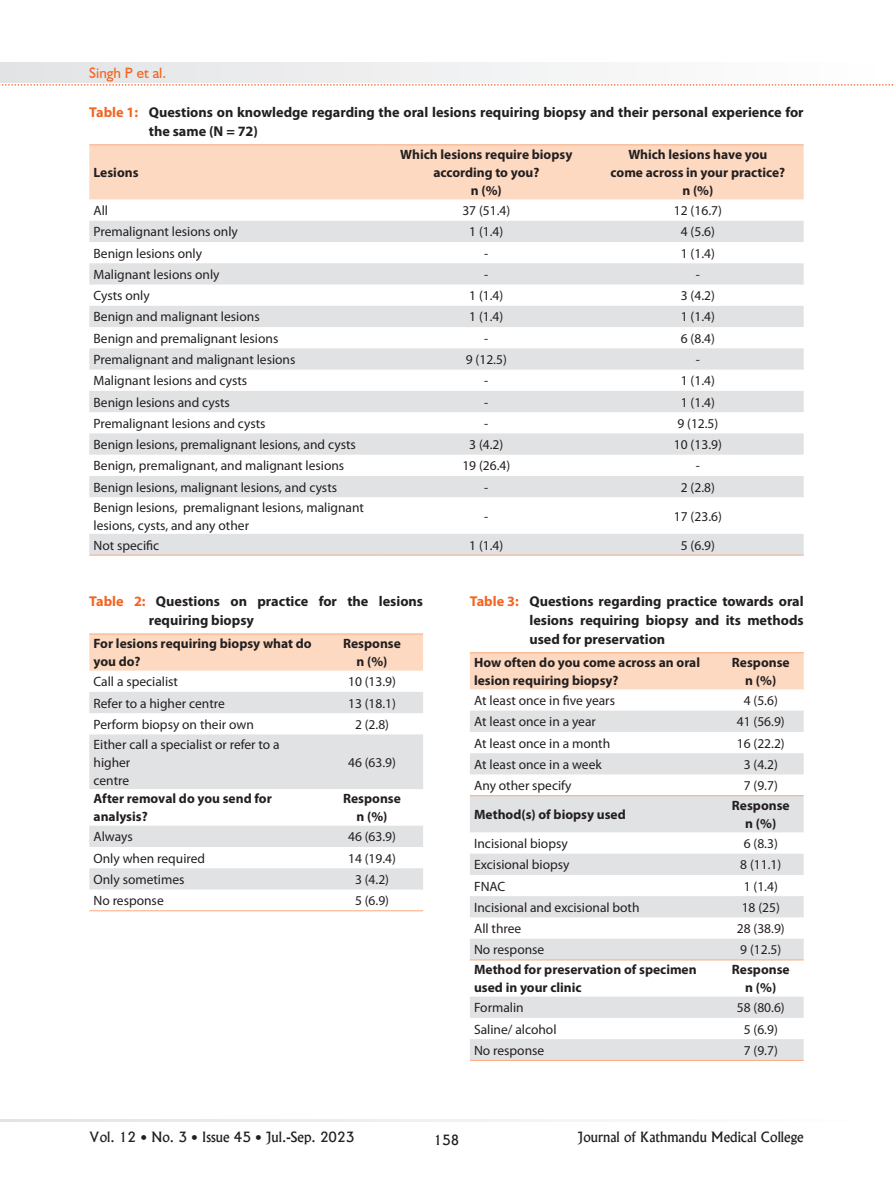
<style>
.page{position:relative;width:893px;height:1191px;background:#fff}
.page>*{position:absolute;margin:0;border:0;box-sizing:border-box;transform-origin:0 0}
.t1{font:15px "Humanist 521 BT";color:#f36421}
.t2{font:700 14.25px/18.8px "Myriad Pro";color:#231f20}
.t3{font:13.5px/18px "Myriad Pro";color:#231f20}
.t4{font:700 13.5px/18px "Myriad Pro";color:#231f20;text-align:center}
.t5{font:13.5px "Alaska";color:#231f20}
.s1{color:#f36421}
</style>
<div class="page">
<div style="left:0;top:63px;width:892px;height:20px;background:linear-gradient(to right,#e2e3e5,#fff)"></div>
<svg style="left:0;top:1119px;width:581px;height:2px"></svg>
<svg style="left:0;top:84px;width:893px;height:2px"></svg>
<div style="left:89px;top:145px;width:715px;height:54px;background:#fdd9c1"></div>
<svg style="left:89px;top:221px;width:715px;height:333px"></svg>
<hr style="left:89px;top:144px;width:292px;height:1px;background:#f9ad80">
<hr style="left:381px;top:144px;width:211px;height:1px;background:#f9ad80">
<hr style="left:592px;top:144px;width:212px;height:1px;background:#f9ad80">
<hr style="left:89px;top:554px;width:292px;height:1px;background:#f9ad80">
<hr style="left:381px;top:554px;width:211px;height:1px;background:#f9ad80">
<hr style="left:592px;top:554px;width:212px;height:1px;background:#f9ad80">
<div style="left:89px;top:634px;width:334px;height:36px;background:#fdd9c1"></div>
<svg style="left:89px;top:692px;width:334px;height:197px;fill:#e1e2e4"></svg>
<hr style="left:89px;top:633px;width:232px;height:1px;background:#f9ad80">
<hr style="left:321px;top:633px;width:102px;height:1px;background:#f9ad80">
<hr style="left:89px;top:910px;width:232px;height:1px;background:#f9ad80">
<hr style="left:321px;top:910px;width:102px;height:1px;background:#f9ad80">
<div style="left:470px;top:653px;width:334px;height:36px;background:#fdd9c1"></div>
<svg style="left:470px;top:710px;width:334px;height:349px;fill:#e1e2e4"></svg>
<hr style="left:470px;top:795px;width:248px;height:1px;background:#f9ad80">
<hr style="left:718px;top:795px;width:86px;height:1px;background:#f9ad80">
<hr style="left:470px;top:959px;width:248px;height:1px;background:#f9ad80">
<hr style="left:718px;top:959px;width:86px;height:1px;background:#f9ad80">
<hr style="left:470px;top:652px;width:248px;height:1px;background:#f9ad80">
<hr style="left:718px;top:652px;width:86px;height:1px;background:#f9ad80">
<hr style="left:470px;top:1059px;width:248px;height:2px;background:#f9ad80">
<hr style="left:718px;top:1059px;width:86px;height:2px;background:#f9ad80">
<p class="t1" style="left:89px;top:63px;width:78px">Singh P et al.</p>
<p class="t2" style="left:149px;top:102px;width:656px;text-indent:-60px"><span class="s1">Table 1:</span> Questions on knowledge regarding the oral lesions requiring biopsy and their personal experience for the same (N = 72)</p>
<p class="t4" style="left:94px;top:163px;width:47px">Lesions</p>
<p class="t4" style="left:400px;top:145px;width:174px">Which lesions require biopsy according to you?<br>n (%)</p>
<p class="t4" style="left:611px;top:145px;width:176px">Which lesions have you come across in your practice? n (%)</p>
<p class="t3" style="left:94px;top:201px;width:16px">All</p>
<p class="t3" style="left:462px;top:201px;width:49px">37 (51.4)</p>
<p class="t3" style="left:674px;top:201px;width:49px">12 (16.7)</p>
<p class="t3" style="left:94px;top:223px;width:146px">Premalignant lesions only</p>
<p class="t3" style="left:469px;top:223px;width:36px">1 (1.4)</p>
<p class="t3" style="left:681px;top:223px;width:36px">4 (5.6)</p>
<p class="t3" style="left:94px;top:244px;width:110px">Benign lesions only</p>
<p class="t3" style="left:484px;top:244px;width:6px">-</p>
<p class="t3" style="left:681px;top:244px;width:36px">1 (1.4)</p>
<p class="t3" style="left:94px;top:265px;width:128px">Malignant lesions only</p>
<p class="t3" style="left:484px;top:265px;width:6px">-</p>
<p class="t3" style="left:696px;top:265px;width:6px">-</p>
<p class="t3" style="left:94px;top:286px;width:58px">Cysts only</p>
<p class="t3" style="left:469px;top:286px;width:36px">1 (1.4)</p>
<p class="t3" style="left:681px;top:286px;width:36px">3 (4.2)</p>
<p class="t3" style="left:94px;top:308px;width:168px">Benign and malignant lesions</p>
<p class="t3" style="left:469px;top:308px;width:36px">1 (1.4)</p>
<p class="t3" style="left:681px;top:308px;width:36px">1 (1.4)</p>
<p class="t3" style="left:94px;top:329px;width:186px">Benign and premalignant lesions</p>
<p class="t3" style="left:484px;top:329px;width:6px">-</p>
<p class="t3" style="left:681px;top:329px;width:36px">6 (8.4)</p>
<p class="t3" style="left:94px;top:350px;width:203px">Premalignant and malignant lesions</p>
<p class="t3" style="left:466px;top:350px;width:43px">9 (12.5)</p>
<p class="t3" style="left:696px;top:350px;width:6px">-</p>
<p class="t3" style="left:94px;top:371px;width:155px">Malignant lesions and cysts</p>
<p class="t3" style="left:484px;top:371px;width:6px">-</p>
<p class="t3" style="left:681px;top:371px;width:36px">1 (1.4)</p>
<p class="t3" style="left:94px;top:393px;width:138px">Benign lesions and cysts</p>
<p class="t3" style="left:484px;top:393px;width:6px">-</p>
<p class="t3" style="left:681px;top:393px;width:36px">1 (1.4)</p>
<p class="t3" style="left:94px;top:414px;width:174px">Premalignant lesions and cysts</p>
<p class="t3" style="left:484px;top:414px;width:6px">-</p>
<p class="t3" style="left:677px;top:414px;width:43px">9 (12.5)</p>
<p class="t3" style="left:94px;top:435px;width:264px">Benign lesions, premalignant lesions, and cysts</p>
<p class="t3" style="left:469px;top:435px;width:36px">3 (4.2)</p>
<p class="t3" style="left:674px;top:435px;width:49px">10 (13.9)</p>
<p class="t3" style="left:94px;top:456px;width:252px">Benign, premalignant, and malignant lesions</p>
<p class="t3" style="left:462px;top:456px;width:49px">19 (26.4)</p>
<p class="t3" style="left:696px;top:456px;width:6px">-</p>
<p class="t3" style="left:94px;top:478px;width:245px">Benign lesions, malignant lesions, and cysts</p>
<p class="t3" style="left:484px;top:478px;width:6px">-</p>
<p class="t3" style="left:681px;top:478px;width:36px">2 (2.8)</p>
<p class="t3" style="left:94px;top:498px;width:272px">Benign lesions, premalignant lesions, malignant lesions, cysts, and any other</p>
<p class="t3" style="left:484px;top:507px;width:6px">-</p>
<p class="t3" style="left:674px;top:507px;width:49px">17 (23.6)</p>
<p class="t3" style="left:94px;top:536px;width:67px">Not specific</p>
<p class="t3" style="left:469px;top:536px;width:36px">1 (1.4)</p>
<p class="t3" style="left:681px;top:536px;width:36px">5 (6.9)</p>
<p class="t2" style="left:149px;top:591px;width:276px;text-indent:-60px"><span class="s1">Table 2:</span> Questions on practice for the lesions requiring biopsy</p>
<p class="t4" style="left:94px;top:634px;width:220px;text-align:left">For lesions requiring biopsy what do you do?</p>
<p class="t4" style="left:343px;top:634px;width:59px">Response n (%)</p>
<p class="t3" style="left:94px;top:672px;width:86px">Call a specialist</p>
<p class="t3" style="left:348px;top:672px;width:49px">10 (13.9)</p>
<p class="t3" style="left:94px;top:694px;width:133px">Refer to a higher centre</p>
<p class="t3" style="left:348px;top:694px;width:49px">13 (18.1)</p>
<p class="t3" style="left:94px;top:715px;width:162px">Perform biopsy on their own</p>
<p class="t3" style="left:355px;top:715px;width:36px">2 (2.8)</p>
<p class="t3" style="left:94px;top:735px;width:188px">Either call a specialist or refer to a higher<br>centre</p>
<p class="t3" style="left:348px;top:753px;width:49px">46 (63.9)</p>
<p class="t4" style="left:94px;top:789px;width:180px;text-align:left">After removal do you send for analysis?</p>
<p class="t4" style="left:343px;top:789px;width:59px">Response n (%)</p>
<p class="t3" style="left:94px;top:827px;width:41px">Always</p>
<p class="t3" style="left:348px;top:827px;width:49px">46 (63.9)</p>
<p class="t3" style="left:94px;top:849px;width:113px">Only when required</p>
<p class="t3" style="left:348px;top:849px;width:49px">14 (19.4)</p>
<p class="t3" style="left:94px;top:870px;width:92px">Only sometimes</p>
<p class="t3" style="left:355px;top:870px;width:36px">3 (4.2)</p>
<p class="t3" style="left:94px;top:891px;width:72px">No response</p>
<p class="t3" style="left:355px;top:891px;width:36px">5 (6.9)</p>
<p class="t2" style="left:529px;top:591px;width:276px;text-align:justify;text-indent:-60px"><span class="s1">Table 3:</span> Questions regarding practice towards oral lesions requiring biopsy and its methods used for preservation</p>
<p class="t4" style="left:474px;top:653px;width:228px;text-align:left">How often do you come across an oral lesion requiring biopsy?</p>
<p class="t4" style="left:732px;top:653px;width:59px">Response n (%)</p>
<p class="t3" style="left:474px;top:691px;width:142px">At least once in five years</p>
<p class="t3" style="left:744px;top:691px;width:36px">4 (5.6)</p>
<p class="t3" style="left:474px;top:712px;width:123px">At least once in a year</p>
<p class="t3" style="left:737px;top:712px;width:49px">41 (56.9)</p>
<p class="t3" style="left:474px;top:734px;width:138px">At least once in a month</p>
<p class="t3" style="left:737px;top:734px;width:49px">16 (22.2)</p>
<p class="t3" style="left:474px;top:755px;width:129px">At least once in a week</p>
<p class="t3" style="left:744px;top:755px;width:36px">3 (4.2)</p>
<p class="t3" style="left:474px;top:776px;width:99px">Any other specify</p>
<p class="t3" style="left:744px;top:776px;width:36px">7 (9.7)</p>
<p class="t4" style="left:474px;top:805px;width:153px">Method(s) of biopsy used</p>
<p class="t4" style="left:732px;top:796px;width:59px">Response n (%)</p>
<p class="t3" style="left:474px;top:834px;width:95px">Incisional biopsy</p>
<p class="t3" style="left:744px;top:834px;width:36px">6 (8.3)</p>
<p class="t3" style="left:474px;top:855px;width:97px">Excisional biopsy</p>
<p class="t3" style="left:740px;top:855px;width:43px">8 (11.1)</p>
<p class="t3" style="left:474px;top:877px;width:33px">FNAC</p>
<p class="t3" style="left:744px;top:877px;width:36px">1 (1.4)</p>
<p class="t3" style="left:474px;top:898px;width:167px">Incisional and excisional both</p>
<p class="t3" style="left:742px;top:898px;width:40px">18 (25)</p>
<p class="t3" style="left:474px;top:919px;width:49px">All three</p>
<p class="t3" style="left:737px;top:919px;width:49px">28 (38.9)</p>
<p class="t3" style="left:474px;top:940px;width:72px">No response</p>
<p class="t3" style="left:740px;top:940px;width:43px">9 (12.5)</p>
<p class="t4" style="left:474px;top:960px;width:224px;text-align:left">Method for preservation of specimen used in your clinic</p>
<p class="t4" style="left:732px;top:960px;width:59px">Response n (%)</p>
<p class="t3" style="left:474px;top:998px;width:51px">Formalin</p>
<p class="t3" style="left:737px;top:998px;width:49px">58 (80.6)</p>
<p class="t3" style="left:474px;top:1019px;width:84px">Saline/ alcohol</p>
<p class="t3" style="left:744px;top:1019px;width:36px">5 (6.9)</p>
<p class="t3" style="left:474px;top:1041px;width:72px">No response</p>
<p class="t3" style="left:744px;top:1041px;width:36px">7 (9.7)</p>
<p class="t5" style="left:89px;top:1129px;width:266px">Vol. 12 • No. 3 • Issue 45 • Jul.-Sep. 2023</p>
<p class="t5" style="left:434px;top:1131px;width:27px">158</p>
<p class="t5" style="left:578px;top:1129px;width:227px">Journal of Kathmandu Medical College</p>
</div>
